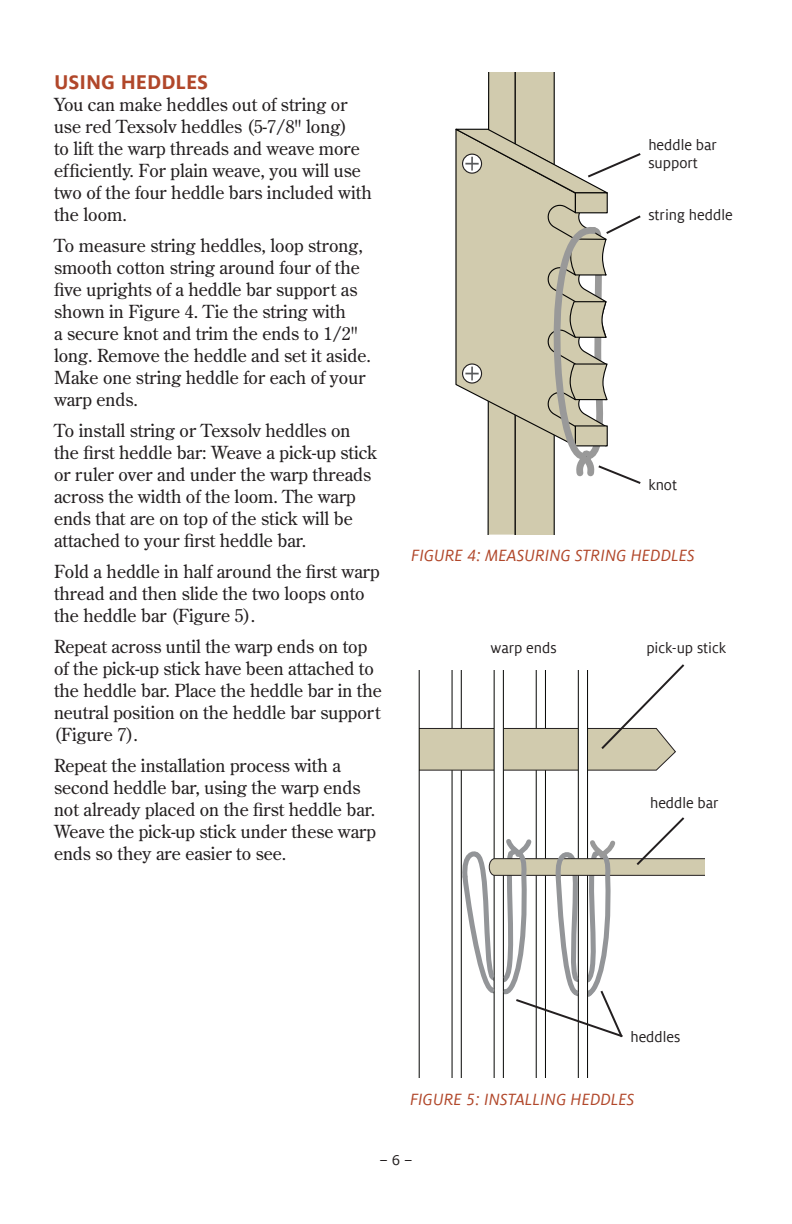
<style>
.page{position:relative;width:792px;height:1224px;background:#fff}
.page>*{position:absolute;margin:0;border:0;box-sizing:border-box;transform-origin:0 0}
.section_header{font:700 22px "Milo Offc";color:#b1472a}
.paragraph{font:18px/22px "Century Old Style Std";color:#231f20}
.figure_label{font:italic 18px "Milo Offc";color:#b1472a}
.call-out{font:16px/18px "Milo Offc";color:#231f20}
</style>
<div class="page">
<svg style="left:455px;top:72px;width:186px;height:463px"></svg>
<svg style="left:418px;top:664px;width:286px;height:414px"></svg>
<p class="section_header" style="left:54px;top:70px;width:156px">USING HEDDLES</p>
<p class="paragraph" style="left:54px;top:94px;width:319px">You can make heddles out of string or use red Texsolv heddles (5-7/8" long)<br>to lift the warp threads and weave more efficiently. For plain weave, you will use two of the four heddle bars included with the loom.</p>
<p class="paragraph" style="left:54px;top:235px;width:318px">To measure string heddles, loop strong, smooth cotton string around four of the five uprights of a heddle bar support as shown in Figure 4. Tie the string with<br>a secure knot and trim the ends to 1/2" long. Remove the heddle and set it aside.<br>Make one string heddle for each of your warp ends.</p>
<p class="paragraph" style="left:54px;top:420px;width:325px">To install string or Texsolv heddles on the first heddle bar: Weave a pick-up stick or ruler over and under the warp threads across the width of the loom. The warp ends that are on top of the stick will be attached to your first heddle bar.</p>
<p class="paragraph" style="left:54px;top:561px;width:327px">Fold a heddle in half around the first warp thread and then slide the two loops onto the heddle bar (Figure 5).</p>
<p class="paragraph" style="left:54px;top:636px;width:329px">Repeat across until the warp ends on top of the pick-up stick have been attached to the heddle bar. Place the heddle bar in the neutral position on the heddle bar support (Figure 7).</p>
<p class="paragraph" style="left:54px;top:755px;width:323px">Repeat the installation process with a second heddle bar, using the warp ends not already placed on the first heddle bar.<br>Weave the pick-up stick under these warp ends so they are easier to see.</p>
<p class="call-out" style="left:648px;top:137px;width:70px">heddle bar support</p>
<p class="call-out" style="left:648px;top:206px;width:86px">string heddle</p>
<p class="call-out" style="left:648px;top:476px;width:30px">knot</p>
<p class="figure_label" style="left:411px;top:545px;width:285px">FIGURE 4: MEASURING STRING HEDDLES</p>
<p class="call-out" style="left:490px;top:639px;width:68px">warp ends</p>
<p class="call-out" style="left:646px;top:639px;width:81px">pick-up stick</p>
<p class="call-out" style="left:650px;top:794px;width:70px">heddle bar</p>
<p class="call-out" style="left:630px;top:1029px;width:51px">heddles</p>
<p class="figure_label" style="left:410px;top:1090px;width:226px">FIGURE 5: INSTALLING HEDDLES</p>
<p class="call-out" style="left:380px;top:1151px;width:34px">– 6 –</p>
</div>
